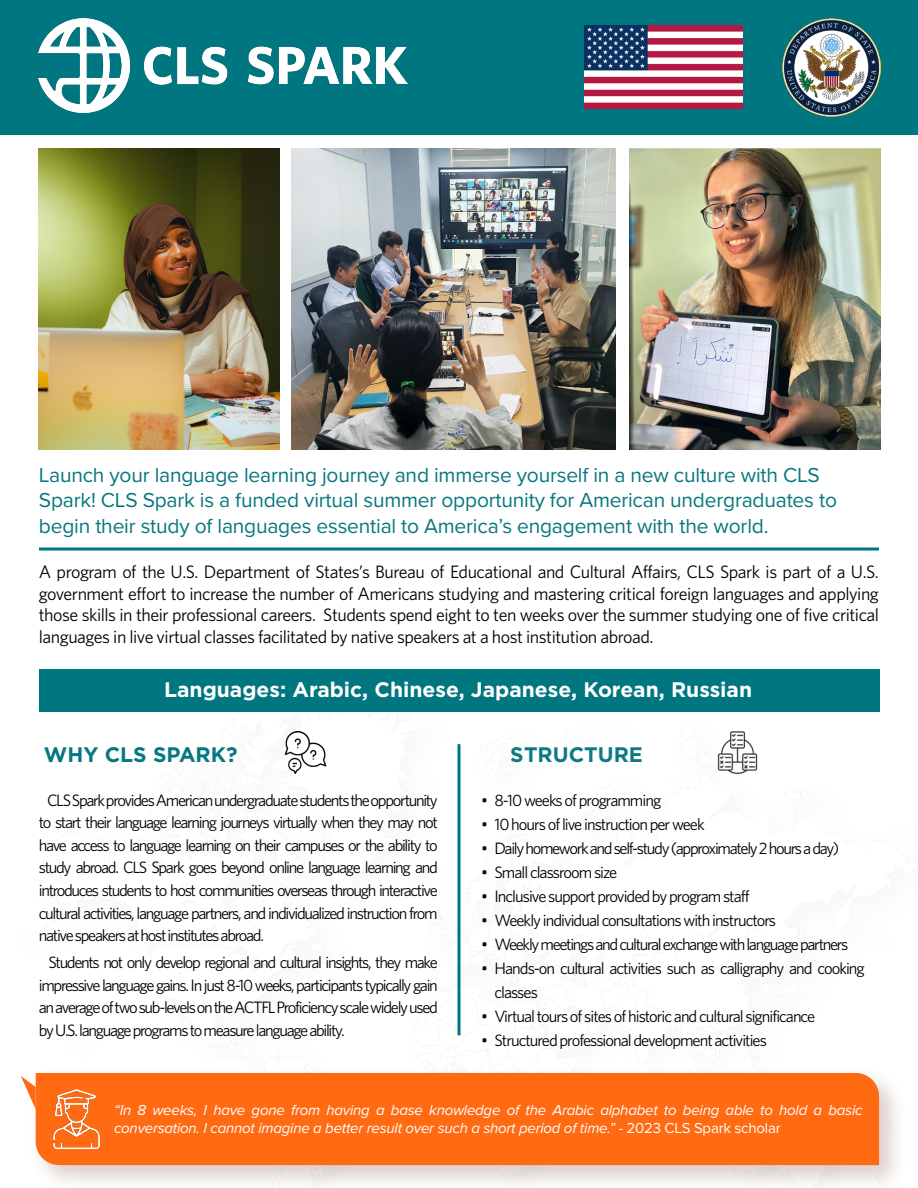
<style>
.page{position:relative;width:918px;height:1188px;background:#fff}
.page>*{position:absolute;margin:0;border:0;box-sizing:border-box;transform-origin:0 0}
.t1{font:21px/25.2px "Proxima Nova";letter-spacing:-.01em;color:#08777f}
.t2{font:700 21px "Gotham";color:#fff}
.t3{font:700 21px "Gotham";color:#08777f}
.t4{font:18px/21.6px "Whitney";letter-spacing:-.025em;color:#000;text-align:justify}
.t5{font:16.5px/22.5px "Whitney";letter-spacing:-.06em;color:#000;text-align:justify}
.t6{font:16.5px "Whitney";letter-spacing:-.08em;color:#000}
.t7{font:italic 15px/18px "Proxima Nova";letter-spacing:-.015em;color:#fff}
.s1{font-style:normal}
</style>
<div class="page">
<div style="left:0;top:0;width:918px;height:135px;background:#007681"></div>
<img style="left:783px;top:18px;width:98px;height:98px">
<img style="left:584px;top:26px;width:158px;height:83px">
<img style="left:39px;top:18px;width:369px;height:94px">
<div style="left:39px;top:669px;width:840px;height:43px;background:#007681"></div>
<img style="left:39px;top:148px;width:241px;height:301px">
<img style="left:291px;top:148px;width:325px;height:301px">
<hr style="left:39px;top:548px;width:840px;height:3px;background:#007681">
<div style="left:36px;top:1073px;width:843px;height:92px;background:#ff6a13"></div>
<svg style="left:21px;top:1076px;width:15px;height:33px"></svg>
<img style="left:47px;top:1090px;width:59px;height:58px">
<img style="left:285px;top:732px;width:41px;height:41px">
<hr style="left:458px;top:744px;width:2px;height:291px;background:#007681">
<img style="left:717px;top:732px;width:41px;height:41px">
<img style="left:630px;top:148px;width:251px;height:301px">
<p class="t1" style="left:39px;top:462px;width:800px">Launch your language learning journey and immerse yourself in a new culture with CLS<br>Spark! CLS Spark is a funded virtual summer opportunity for American undergraduates to begin their study of languages essential to America’s engagement with the world.</p>
<p class="t4" style="left:39px;top:560px;width:842px">A program of the U.S. Department of States’s Bureau of Educational and Cultural Affairs, CLS Spark is part of a U.S. government effort to increase the number of Americans studying and mastering critical foreign languages and applying those skills in their professional careers. Students spend eight to ten weeks over the summer studying one of five critical languages in live virtual classes facilitated by native speakers at a host institution abroad.</p>
<p class="t2" style="left:164px;top:675px;width:589px">Languages: Arabic, Chinese, Japanese, Korean, Russian</p>
<p class="t3" style="left:44px;top:741px;width:195px">WHY CLS SPARK?</p>
<p class="t5" style="left:39px;top:789px;width:401px;text-indent:8px">CLS Spark provides American undergraduate students the opportunity to start their language learning journeys virtually when they may not have access to language learning on their campuses or the ability to study abroad. CLS Spark goes beyond online language learning and introduces students to host communities overseas through interactive cultural activities, language partners, and individualized instruction from native speakers at host institutes abroad.</p>
<p class="t5" style="left:39px;top:951px;width:401px;text-indent:10px">Students not only develop regional and cultural insights, they make impressive language gains. In just 8-10 weeks, participants typically gain an average of two sub-levels on the ACTFL Proficiency scale widely used by U.S. language programs to measure language ability.</p>
<p class="t3" style="left:511px;top:741px;width:134px">STRUCTURE</p>
<p class="t5" style="left:481px;top:789px;width:182px">• 8-10 weeks of programming</p>
<p class="t5" style="left:481px;top:813px;width:225px">• 10 hours of live instruction per week</p>
<p class="t6" style="left:481px;top:837px;width:360px">• Daily homework and self-study (approximately 2 hours a day)</p>
<p class="t5" style="left:481px;top:861px;width:138px">• Small classroom size</p>
<p class="t5" style="left:481px;top:885px;width:270px">• Inclusive support provided by program staff</p>
<p class="t5" style="left:481px;top:909px;width:297px">• Weekly individual consultations with instructors</p>
<p class="t6" style="left:481px;top:933px;width:369px">• Weekly meetings and cultural exchange with language partners</p>
<p class="t5" style="left:495px;top:956px;width:372px;line-height:24px;text-indent:-13px">• Hands-on cultural activities such as calligraphy and cooking classes</p>
<p class="t5" style="left:481px;top:1005px;width:336px">• Virtual tours of sites of historic and cultural significance</p>
<p class="t5" style="left:481px;top:1029px;width:287px">• Structured professional development activities</p>
<p class="t7" style="left:114px;top:1100px;width:750px">“In 8 weeks, I have gone from having a base knowledge of the Arabic alphabet to being able to hold a basic conversation. I cannot imagine a better result over such a short period of time.” - <span class="s1">2023 CLS Spark scholar</span></p>
</div>
